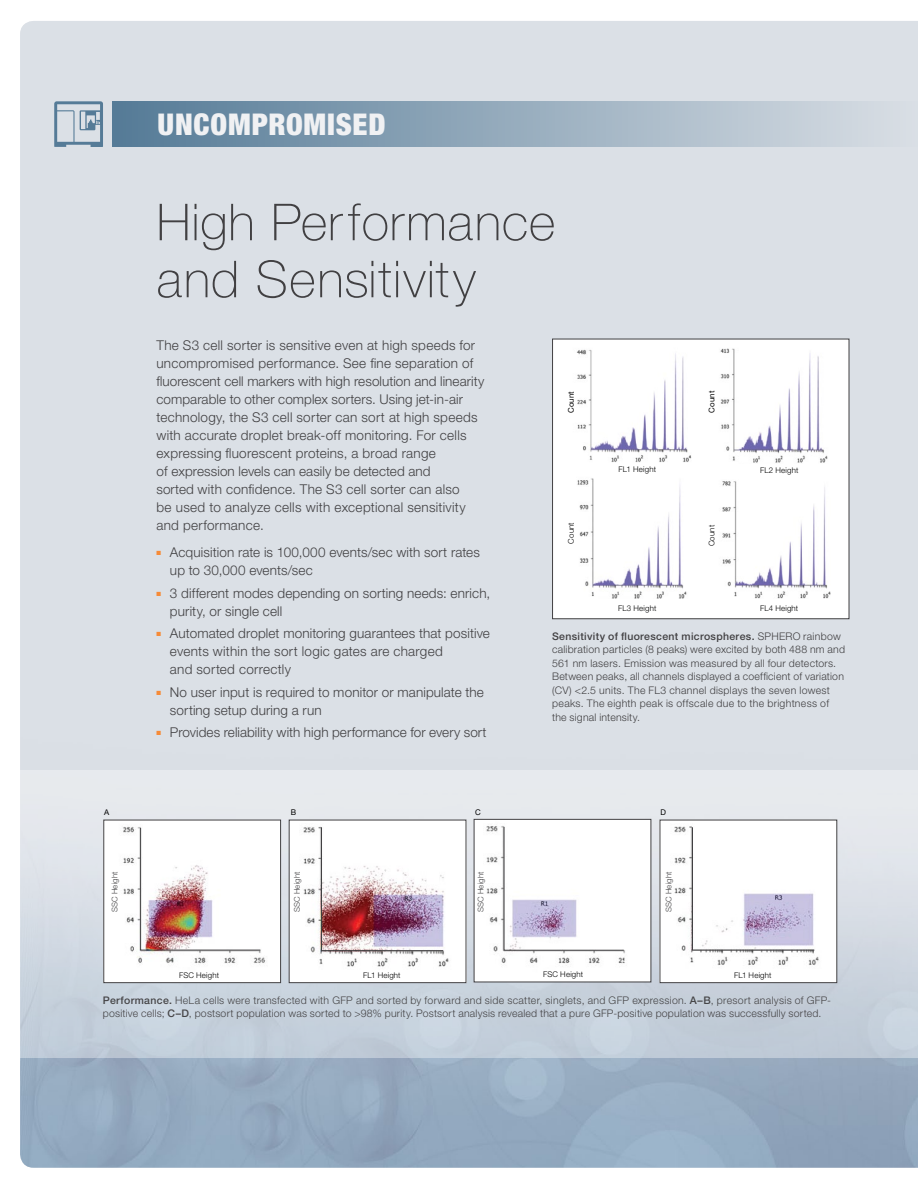
<style>
.page{position:relative;width:918px;height:1188px;background:#fff}
.page>*{position:absolute;margin:0;border:0;box-sizing:border-box;transform-origin:0 0}
.t1{font:100 51px/57px "Helvetica Neue LT Std";letter-spacing:.015em;color:#414042}
.t2{font:900 condensed 30px "Helvetica Neue LT Std";letter-spacing:.025em;color:#f0f1f3}
.t3{font:300 13.5px/18px "Helvetica Neue LT Std";letter-spacing:.01em;color:#414042}
.t4{font:300 10.5px/13.5px "Helvetica Neue LT Std";letter-spacing:.02em;color:#414042}
.t5{font:300 10.5px/13.5px "Helvetica Neue LT Std";letter-spacing:.02em;color:#464547}
.t6{font:300 7.8px "Helvetica Neue LT Std";letter-spacing:.025em;color:#000}
.t7{font:300 7.8px "Helvetica Neue LT Std";letter-spacing:.025em;color:#414042}
.t8{font:7.8px "Helvetica Neue LT Std";letter-spacing:.02em;color:#000}
.s1{font-weight:500}
</style>
<div class="page">
<img style="left:20px;top:21px;width:898px;height:1147px">
<svg style="left:54px;top:101px;width:49px;height:46px;background:#aabbc9"></svg>
<div style="left:113px;top:101px;width:805px;height:45px;background:linear-gradient(to right,#547a96,#d9dfe5)"></div>
<svg style="left:19px;top:770px;width:899px;height:288px;background:#d1d8e0"></svg>
<div style="left:552px;top:339px;width:297px;height:280px;background:#fff;border:1px solid #414042"></div>
<img style="left:577px;top:349px;width:115px;height:113px">
<img style="left:720px;top:348px;width:108px;height:115px">
<img style="left:577px;top:478px;width:110px;height:121px">
<img style="left:722px;top:481px;width:109px;height:117px">
<img style="left:105px;top:822px;width:174px;height:159px">
<div style="left:103px;top:820px;width:178px;height:163px;border:1px solid #414042"></div>
<img style="left:291px;top:822px;width:173px;height:159px">
<img style="left:476px;top:821px;width:173px;height:159px">
<img style="left:662px;top:822px;width:173px;height:159px">
<div style="left:660px;top:820px;width:177px;height:163px;border:1px solid #414042"></div>
<svg style="left:692px;top:827px;width:123px;height:124px"></svg>
<svg style="left:503px;top:826px;width:122px;height:125px"></svg>
<img style="left:321px;top:827px;width:123px;height:124px">
<img style="left:140px;top:827px;width:121px;height:124px">
<h2 class="t2" style="left:158px;top:106px;width:227px">UNCOMPROMISED</h2>
<h1 class="t1" style="left:156px;top:194px;width:400px">High Performance and Sensitivity</h1>
<p class="t3" style="left:156px;top:336px;width:329px">The S3 cell sorter is sensitive even at high speeds for uncompromised performance. See fine separation of fluorescent cell markers with high resolution and linearity comparable to other complex sorters. Using jet-in-air technology, the S3 cell sorter can sort at high speeds with accurate droplet break-off monitoring. For cells expressing fluorescent proteins, a broad range<br>of expression levels can easily be detected and<br>sorted with confidence. The S3 cell sorter can also<br>be used to analyze cells with exceptional sensitivity and performance.</p>
<p class="t3" style="left:170px;top:543px;width:312px;text-indent:-13px"><sup>■</sup> Acquisition rate is 100,000 events/sec with sort rates up to 30,000 events/sec</p>
<p class="t3" style="left:170px;top:584px;width:322px;text-indent:-13px"><sup>■</sup> 3 different modes depending on sorting needs: enrich, purity, or single cell</p>
<p class="t3" style="left:170px;top:624px;width:322px;text-indent:-13px"><sup>■</sup> Automated droplet monitoring guarantees that positive events within the sort logic gates are charged<br>and sorted correctly</p>
<p class="t3" style="left:170px;top:683px;width:315px;text-indent:-13px"><sup>■</sup> No user input is required to monitor or manipulate the sorting setup during a run</p>
<p class="t3" style="left:156px;top:723px;width:332px"><sup>■</sup> Provides reliability with high performance for every sort</p>
<p class="t8" style="left:566px;top:413px;width:24px;rotate:-90deg">Count</p>
<p class="t8" style="left:707px;top:413px;width:24px;rotate:-90deg">Count</p>
<p class="t6" style="left:619px;top:465px;width:39px">FL1 Height</p>
<p class="t6" style="left:760px;top:465px;width:40px">FL2 Height</p>
<p class="t6" style="left:566px;top:544px;width:23px;rotate:-90deg">Count</p>
<p class="t6" style="left:707px;top:546px;width:23px;rotate:-90deg">Count</p>
<p class="t6" style="left:618px;top:603px;width:40px">FL3 Height</p>
<p class="t6" style="left:760px;top:603px;width:40px">FL4 Height</p>
<p class="t4" style="left:552px;top:629px;width:294px"><span class="s1">Sensitivity of fluorescent microspheres.</span> SPHERO rainbow calibration particles (8 peaks) were excited by both 488 nm and 561 nm lasers. Emission was measured by all four detectors.<br>Between peaks, all channels displayed a coefficient of variation (CV) &lt;2.5 units. The FL3 channel displays the seven lowest peaks. The eighth peak is offscale due to the brightness of the signal intensity.</p>
<p class="t8" style="left:104px;top:808px;width:7px">A</p>
<p class="t8" style="left:291px;top:808px;width:7px">B</p>
<p class="t8" style="left:475px;top:808px;width:7px">C</p>
<p class="t8" style="left:660px;top:808px;width:7px">D</p>
<p class="t7" style="left:110px;top:912px;width:42px;rotate:-90deg">SSC Height</p>
<p class="t7" style="left:292px;top:912px;width:42px;rotate:-90deg">SSC Height</p>
<p class="t7" style="left:476px;top:912px;width:42px;rotate:-90deg">SSC Height</p>
<p class="t7" style="left:664px;top:912px;width:42px;rotate:-90deg">SSC Height</p>
<p class="t6" style="left:179px;top:970px;width:42px">FSC Height</p>
<p class="t6" style="left:363px;top:970px;width:39px">FL1 Height</p>
<p class="t6" style="left:543px;top:969px;width:41px">FSC Height</p>
<p class="t6" style="left:734px;top:970px;width:39px">FL1 Height</p>
<p class="t5" style="left:103px;top:993px;width:730px"><span class="s1">Performance.</span> HeLa cells were transfected with GFP and sorted by forward and side scatter, singlets, and GFP expression. <span class="s1">A–B</span>, presort analysis of GFP&shy;positive cells; <span class="s1">C–D</span>, postsort population was sorted to &gt;98% purity. Postsort analysis revealed that a pure GFP-positive population was successfully sorted.</p>
</div>
